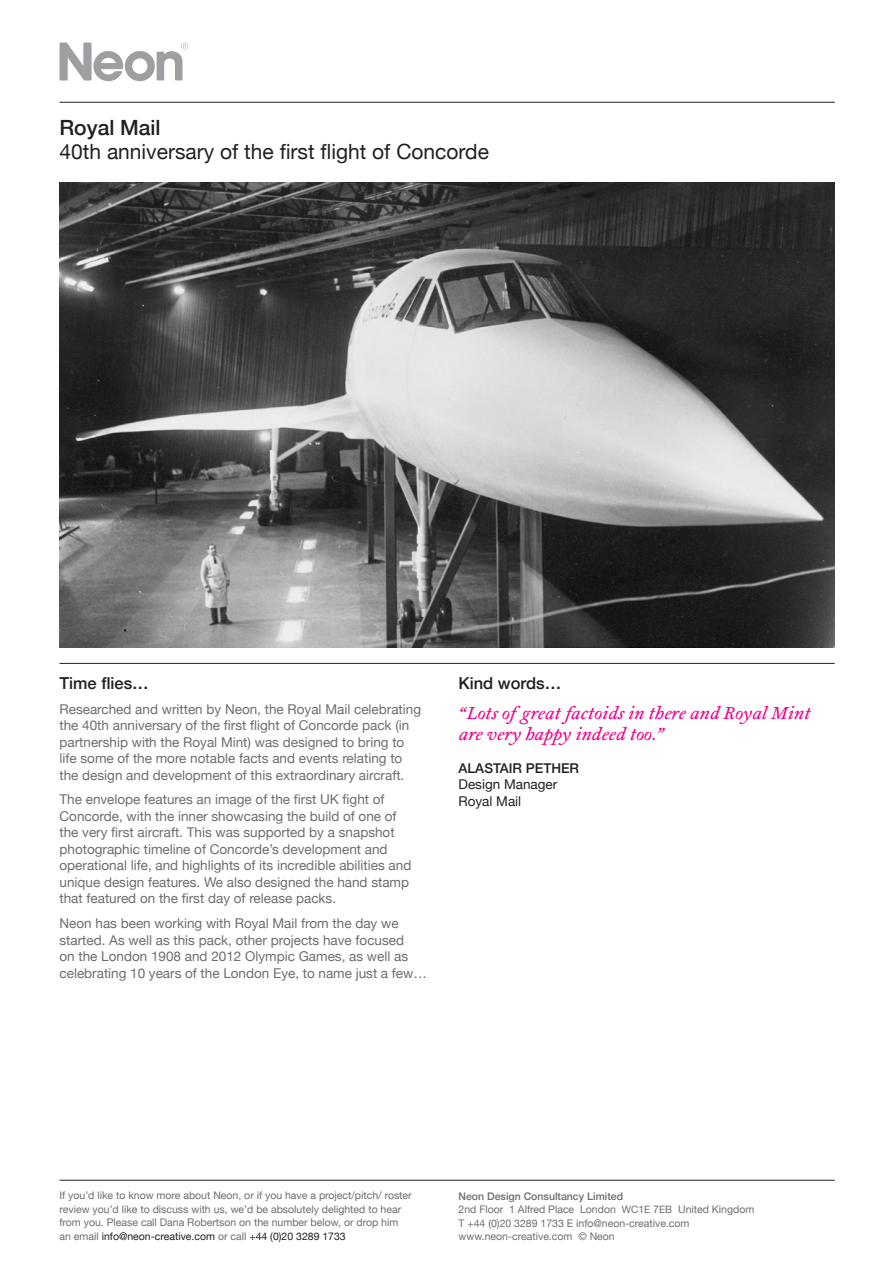
<style>
.page{position:relative;width:893px;height:1263px;background:#fff}
.page>*{position:absolute;margin:0;border:0;box-sizing:border-box;transform-origin:0 0}
.t1{font:21px "Helvetica Neue";color:#231f20}
.t2{font:500 21px "Helvetica Neue";color:#231f20}
.t3{font:italic 18px/21px "Foundry Wilson";color:#ed028c}
.t4{font:500 16.5px "Helvetica Neue";color:#231f20}
.t5{font:13.5px/16.5px "Helvetica Neue";color:#6c6d70}
.t6{font:13.5px "Helvetica Neue";color:#231f20}
.t7{font:500 13.5px "Helvetica Neue";color:#231f20}
.t8{font:10.5px/13.5px "Helvetica Neue";color:#6c6d70}
.s1{color:#231f20}
.s2{font-weight:500}
.s3{font-size:10.2px}
</style>
<div class="page">
<hr style="left:60px;top:1180px;width:775px;height:1px;background:#231f20">
<hr style="left:60px;top:102px;width:775px;height:1px;background:#231f20">
<svg style="left:60px;top:43px;width:128px;height:38px"></svg>
<img style="left:60px;top:183px;width:775px;height:465px">
<hr style="left:60px;top:663px;width:775px;height:1px;background:#231f20">
<p class="t2" style="left:60px;top:110px;width:103px">Royal Mail</p>
<p class="t1" style="left:60px;top:136px;width:431px">40th anniversary of the first flight of Concorde</p>
<p class="t4" style="left:60px;top:670px;width:91px">Time flies…</p>
<p class="t5" style="left:60px;top:701px;width:363px">Researched and written by Neon, the Royal Mail celebrating the 40th anniversary of the first flight of Concorde pack (in partnership with the Royal Mint) was designed to bring to life some of the more notable facts and events relating to the design and development of this extraordinary aircraft.</p>
<p class="t5" style="left:60px;top:792px;width:353px">The envelope features an image of the first UK fight of Concorde, with the inner showcasing the build of one of the very first aircraft. This was supported by a snapshot photographic timeline of Concorde’s development and operational life, and highlights of its incredible abilities and unique design features. We also designed the hand stamp that featured on the first day of release packs.</p>
<p class="t5" style="left:60px;top:916px;width:369px">Neon has been working with Royal Mail from the day we started. As well as this pack, other projects have focused<br>on the London 1908 and 2012 Olympic Games, as well as celebrating 10 years of the London Eye, to name just a few…</p>
<p class="t4" style="left:459px;top:670px;width:104px">Kind words…</p>
<p class="t3" style="left:459px;top:703px;width:353px">“Lots of great factoids in there and Royal Mint are very happy indeed too.”</p>
<p class="t7" style="left:459px;top:757px;width:122px">ALASTAIR PETHER</p>
<p class="t6" style="left:459px;top:775px;width:100px">Design Manager</p>
<p class="t6" style="left:459px;top:791px;width:64px">Royal Mail</p>
<p class="t8" style="left:60px;top:1189px;width:354px">If you’d like to know more about Neon, or if you have a project/pitch/ roster review you’d like to discuss with us, we’d be absolutely delighted to hear from you. Please call Dana Robertson on the number below, or drop him an email <span class="s1">info@neon-creative.com</span> or call <span class="s1">+44 (0)20 3289 1733</span></p>
<p class="t8" style="left:459px;top:1190px;width:297px"><span class="s2">Neon Design Consultancy Limited<br></span>2nd Floor 1 Alfred Place London <span class="s3">WC</span>1<span class="s3">E</span> 7<span class="s3">EB</span> United Kingdom T +44 (0)20 3289 1733 E info@neon-creative.com www.neon-creative.com © Neon</p>
</div>
